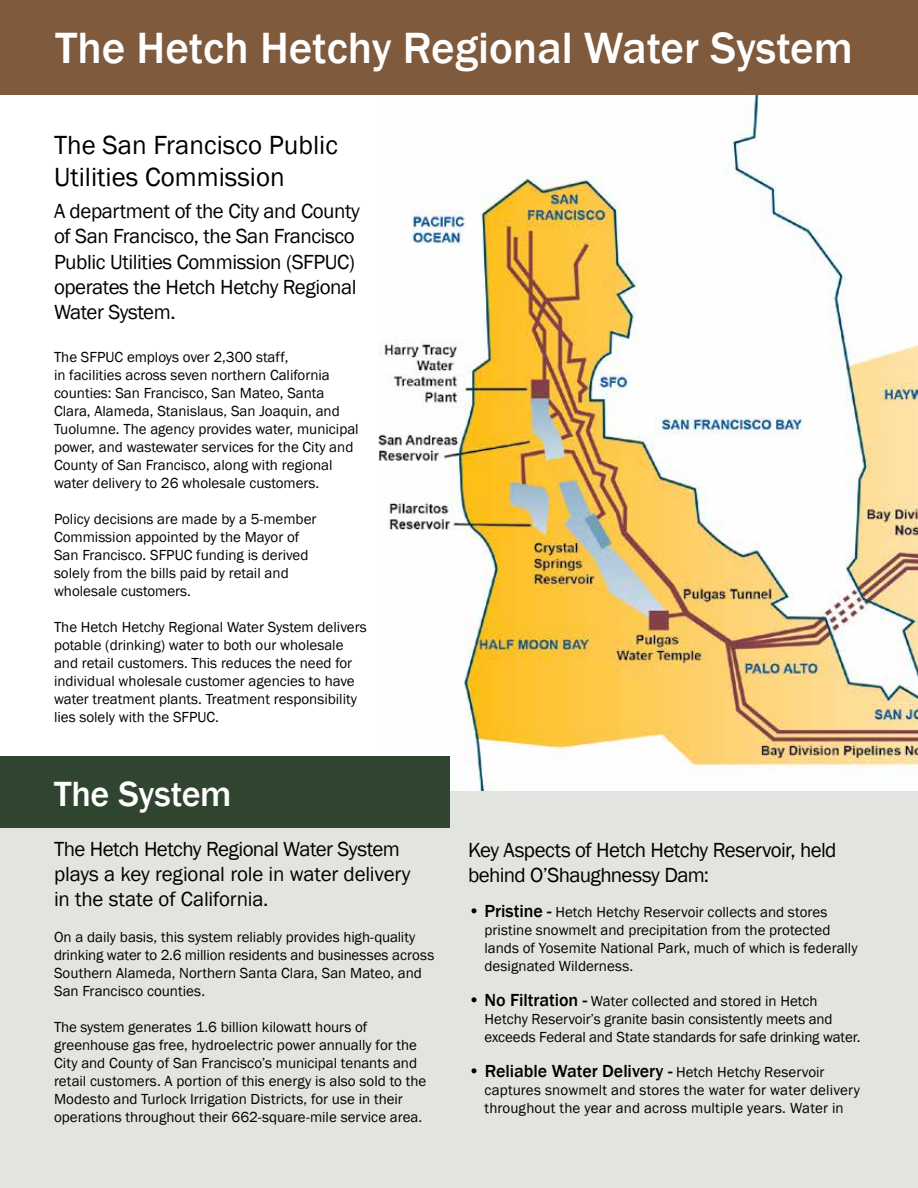
<style>
.page{position:relative;width:918px;height:1188px;background:#fff}
.page>*{position:absolute;margin:0;border:0;box-sizing:border-box;transform-origin:0 0}
.t1{font:500 45px "Franklin Gothic";color:#fff}
.t2{font:500 36px "Franklin Gothic";letter-spacing:-.005em;color:#fff}
.t3{font:27px/32.4px "Franklin Gothic";color:#000}
.t4{font:21px/25.2px "Franklin Gothic";letter-spacing:-.02em;color:#000}
.t5{font:500 18px "Franklin Gothic";letter-spacing:-.005em;color:#000}
.t6{font:15px/18px "Franklin Gothic";color:#000}
.s1{font-weight:500;font-size:18px}
.s2{font-weight:400;font-size:15px}
</style>
<div class="page">
<img style="left:379px;top:94px;width:539px;height:698px">
<div style="left:0;top:792px;width:918px;height:396px;background:#e2e4e0"></div>
<div style="left:0;top:0;width:918px;height:94px;background:#805a3d"></div>
<div style="left:0;top:756px;width:450px;height:71px;background:#2f452f"></div>
<hr style="left:917px;top:0;width:1px;height:94px;background:#2f452f">
<h1 class="t1" style="left:56px;top:20px;width:799px">The Hetch Hetchy Regional Water System</h1>
<h3 class="t3" style="left:54px;top:129px;width:286px">The San Francisco Public<br>Utilities Commission</h3>
<h3 class="t4" style="left:54px;top:199px;width:307px">A department of the City and County of San Francisco, the San Francisco<br>Public Utilities Commission (SFPUC) operates the Hetch Hetchy Regional<br>Water System.</h3>
<p class="t6" style="left:54px;top:349px;width:306px">The SFPUC employs over 2,300 staff,<br>in facilities across seven northern California counties: San Francisco, San Mateo, Santa Clara, Alameda, Stanislaus, San Joaquin, and Tuolumne. The agency provides water, municipal power, and wastewater services for the City and County of San Francisco, along with regional water delivery to 26 wholesale customers.</p>
<p class="t6" style="left:54px;top:511px;width:264px">Policy decisions are made by a 5-member Commission appointed by the Mayor of San Francisco. SFPUC funding is derived solely from the bills paid by retail and wholesale customers.</p>
<p class="t6" style="left:54px;top:619px;width:314px">The Hetch Hetchy Regional Water System delivers potable (drinking) water to both our wholesale and retail customers. This reduces the need for individual wholesale customer agencies to have water treatment plants. Treatment responsibility lies solely with the SFPUC.</p>
<h2 class="t2" style="left:54px;top:771px;width:179px">The System</h2>
<h3 class="t4" style="left:54px;top:837px;width:358px">The Hetch Hetchy Regional Water System plays a key regional role in water delivery in the state of California.</h3>
<p class="t6" style="left:54px;top:929px;width:382px">On a daily basis, this system reliably provides high-quality drinking water to 2.6 million residents and businesses across Southern Alameda, Northern Santa Clara, San Mateo, and San Francisco counties.</p>
<p class="t6" style="left:54px;top:1019px;width:374px">The system generates 1.6 billion kilowatt hours of greenhouse gas free, hydroelectric power annually for the City and County of San Francisco’s municipal tenants and retail customers. A portion of this energy is also sold to the Modesto and Turlock Irrigation Districts, for use in their operations throughout their 662-square-mile service area.</p>
<h3 class="t4" style="left:468px;top:837px;width:370px">Key Aspects of Hetch Hetchy Reservoir, held behind O’Shaughnessy Dam:</h3>
<p class="t6" style="left:485px;top:903px;width:375px;text-indent:-17px"><span class="s1">• Pristine -</span> Hetch Hetchy Reservoir collects and stores pristine snowmelt and precipitation from the protected lands of Yosemite National Park, much of which is federally designated Wilderness.</p>
<p class="t6" style="left:485px;top:992px;width:377px;text-indent:-17px"><span class="s1">• No Filtration -</span> Water collected and stored in Hetch<br>Hetchy Reservoir’s granite basin consistently meets and exceeds Federal and State standards for safe drinking water.</p>
<p class="t5" style="left:468px;top:1060px;width:358px">• Reliable Water Delivery - <span class="s2">Hetch Hetchy Reservoir</span></p>
<p class="t6" style="left:484px;top:1081px;width:377px">captures snowmelt and stores the water for water delivery throughout the year and across multiple years. Water in</p>
</div>
